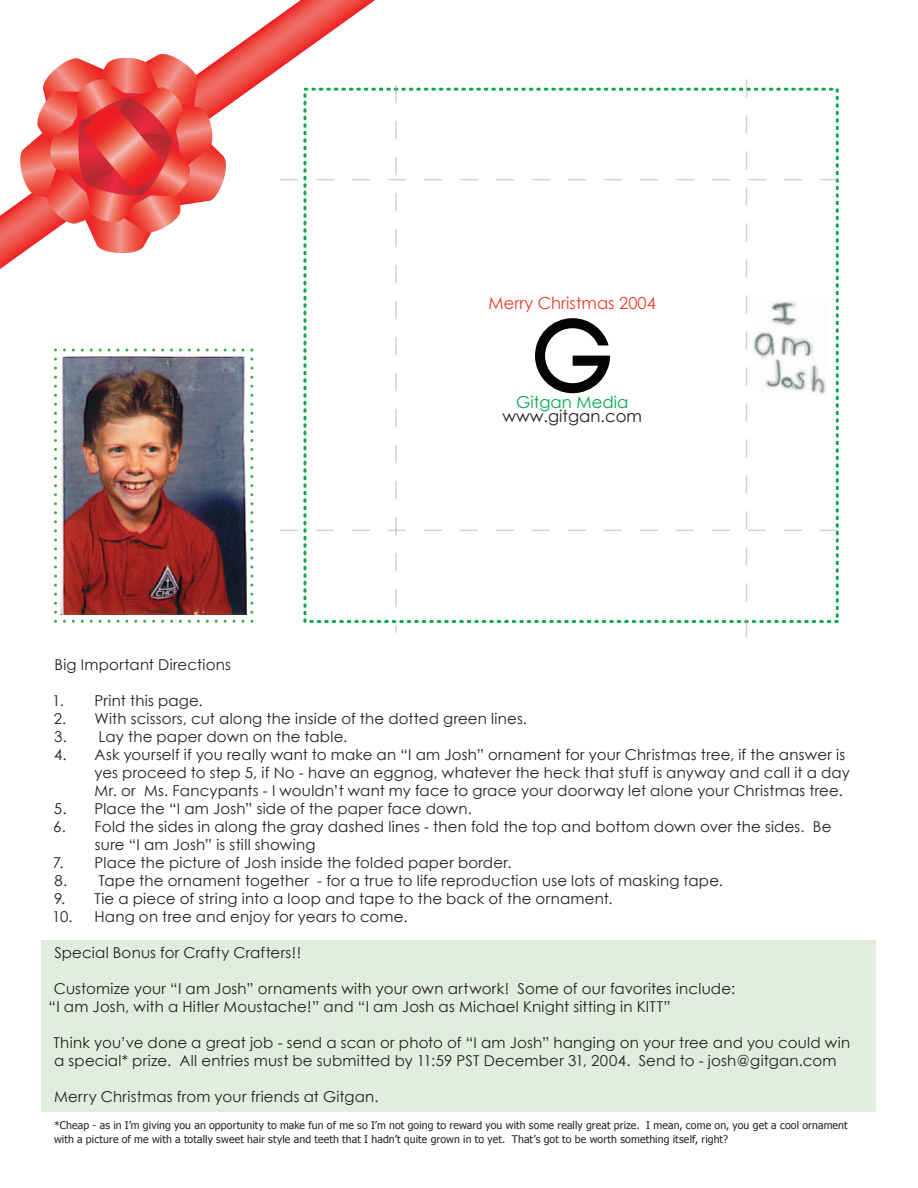
<style>
.page{position:relative;width:918px;height:1188px;background:#fff}
.page>*{position:absolute;margin:0;border:0;box-sizing:border-box;transform-origin:0 0}
.t1{font:16.5px "Century Gothic";color:#ea3b2d}
.t2{font:16.5px "Century Gothic";color:#231f20}
.t3{font:16.5px "Century Gothic";color:#00aa4d}
.t4{font:15px/18px "Century Gothic";letter-spacing:.01em;color:#231f20}
.t5{font:10.5px/14.4px "Tahoma";letter-spacing:.01em;color:#231f20}
</style>
<div class="page">
<div style="left:42px;top:940px;width:834px;height:172px;background:#e1eedd"></div>
<svg style="left:303px;top:88px;width:536px;height:535px"></svg>
<svg style="left:820px;top:530px;width:18px;height:2px"></svg>
<svg style="left:784px;top:530px;width:18px;height:1px"></svg>
<svg style="left:712px;top:530px;width:18px;height:1px"></svg>
<svg style="left:676px;top:530px;width:18px;height:1px"></svg>
<svg style="left:640px;top:530px;width:18px;height:1px"></svg>
<svg style="left:604px;top:530px;width:18px;height:1px"></svg>
<svg style="left:568px;top:530px;width:18px;height:1px"></svg>
<svg style="left:532px;top:530px;width:18px;height:1px"></svg>
<svg style="left:496px;top:530px;width:18px;height:1px"></svg>
<svg style="left:460px;top:530px;width:18px;height:1px"></svg>
<svg style="left:424px;top:530px;width:18px;height:1px"></svg>
<svg style="left:352px;top:530px;width:18px;height:1px"></svg>
<svg style="left:316px;top:530px;width:18px;height:1px"></svg>
<svg style="left:280px;top:530px;width:18px;height:1px"></svg>
<svg style="left:820px;top:179px;width:18px;height:1px"></svg>
<svg style="left:784px;top:179px;width:18px;height:1px"></svg>
<svg style="left:712px;top:179px;width:18px;height:1px"></svg>
<svg style="left:676px;top:179px;width:18px;height:1px"></svg>
<svg style="left:640px;top:179px;width:18px;height:1px"></svg>
<svg style="left:604px;top:179px;width:18px;height:1px"></svg>
<svg style="left:568px;top:179px;width:18px;height:1px"></svg>
<svg style="left:532px;top:179px;width:18px;height:1px"></svg>
<svg style="left:496px;top:179px;width:18px;height:1px"></svg>
<svg style="left:460px;top:179px;width:18px;height:1px"></svg>
<svg style="left:424px;top:179px;width:18px;height:1px"></svg>
<svg style="left:746px;top:79px;width:1px;height:18px"></svg>
<svg style="left:746px;top:115px;width:20px;height:522px"></svg>
<svg style="left:395px;top:85px;width:2px;height:18px"></svg>
<svg style="left:395px;top:121px;width:2px;height:18px"></svg>
<svg style="left:391px;top:157px;width:15px;height:23px"></svg>
<svg style="left:395px;top:193px;width:2px;height:18px"></svg>
<svg style="left:395px;top:229px;width:2px;height:18px"></svg>
<svg style="left:395px;top:265px;width:2px;height:18px"></svg>
<svg style="left:395px;top:301px;width:2px;height:18px"></svg>
<svg style="left:395px;top:337px;width:2px;height:18px"></svg>
<svg style="left:395px;top:373px;width:2px;height:18px"></svg>
<svg style="left:395px;top:409px;width:2px;height:18px"></svg>
<svg style="left:395px;top:445px;width:2px;height:18px"></svg>
<svg style="left:395px;top:481px;width:2px;height:18px"></svg>
<svg style="left:388px;top:517px;width:18px;height:18px"></svg>
<svg style="left:395px;top:553px;width:2px;height:18px"></svg>
<svg style="left:395px;top:589px;width:2px;height:18px"></svg>
<svg style="left:395px;top:625px;width:2px;height:8px"></svg>
<img style="left:752px;top:300px;width:77px;height:95px">
<svg style="left:535px;top:318px;width:75px;height:75px"></svg>
<img style="left:60px;top:356px;width:187px;height:259px">
<svg style="left:54px;top:358px;width:3px;height:256px"></svg>
<svg style="left:108px;top:620px;width:11px;height:3px"></svg>
<svg style="left:233px;top:620px;width:11px;height:3px"></svg>
<svg style="left:250px;top:358px;width:3px;height:256px"></svg>
<svg style="left:233px;top:349px;width:11px;height:3px"></svg>
<svg style="left:108px;top:349px;width:11px;height:3px"></svg>
<svg style="left:0;top:0;width:391px;height:269px"></svg>
<svg style="left:16px;top:49px;width:216px;height:208px"></svg>
<p class="t1" style="left:489px;top:292px;width:169px">Merry Christmas 2004</p>
<p class="t3" style="left:516px;top:390px;width:114px">Gitgan Media</p>
<p class="t2" style="left:502px;top:405px;width:141px">www.gitgan.com</p>
<p class="t4" style="left:54px;top:656px;width:178px">Big Important Directions</p>
<p class="t4" style="left:52px;top:692px;width:152px">1. Print this page.</p>
<p class="t4" style="left:54px;top:710px;width:475px">2. With scissors, cut along the inside of the dotted green lines.</p>
<p class="t4" style="left:54px;top:728px;width:295px">3. Lay the paper down on the table.</p>
<p class="t4" style="left:95px;top:746px;width:757px;text-indent:-41px">4. Ask yourself if you really want to make an “I am Josh” ornament for your Christmas tree, if the answer is yes proceed to step 5, if No - have an eggnog, whatever the heck that stuff is anyway and call it a day<br>Mr. or Ms. Fancypants - I wouldn’t want my face to grace your doorway let alone your Christmas tree.</p>
<p class="t4" style="left:54px;top:800px;width:420px">5. Place the “I am Josh” side of the paper face down.</p>
<p class="t4" style="left:95px;top:818px;width:738px;text-indent:-42px">6. Fold the sides in along the gray dashed lines - then fold the top and bottom down over the sides. Be sure “I am Josh” is still showing</p>
<p class="t4" style="left:53px;top:854px;width:460px">7. Place the picture of Josh inside the folded paper border.</p>
<p class="t4" style="left:55px;top:872px;width:670px">8. Tape the ornament together - for a true to life reproduction use lots of masking tape.</p>
<p class="t4" style="left:54px;top:890px;width:560px">9. Tie a piece of string into a loop and tape to the back of the ornament.</p>
<p class="t4" style="left:52px;top:908px;width:357px">10. Hang on tree and enjoy for years to come.</p>
<p class="t4" style="left:54px;top:944px;width:248px">Special Bonus for Crafty Crafters!!</p>
<p class="t4" style="left:49px;top:980px;width:688px;text-indent:5px">Customize your “I am Josh” ornaments with your own artwork! Some of our favorites include: “I am Josh, with a Hitler Moustache!” and “I am Josh as Michael Knight sitting in KITT”</p>
<p class="t4" style="left:54px;top:1034px;width:798px">Think you’ve done a great job - send a scan or photo of “I am Josh” hanging on your tree and you could win a special* prize. All entries must be submitted by 11:59 PST December 31, 2004. Send to - josh@gitgan.com</p>
<p class="t4" style="left:54px;top:1088px;width:326px">Merry Christmas from your friends at Gitgan.</p>
<p class="t5" style="left:54px;top:1117px;width:795px">*Cheap - as in I’m giving you an opportunity to make fun of me so I’m not going to reward you with some really great prize. I mean, come on, you get a cool ornament with a picture of me with a totally sweet hair style and teeth that I hadn’t quite grown in to yet. That’s got to be worth something itself, right?</p>
</div>
